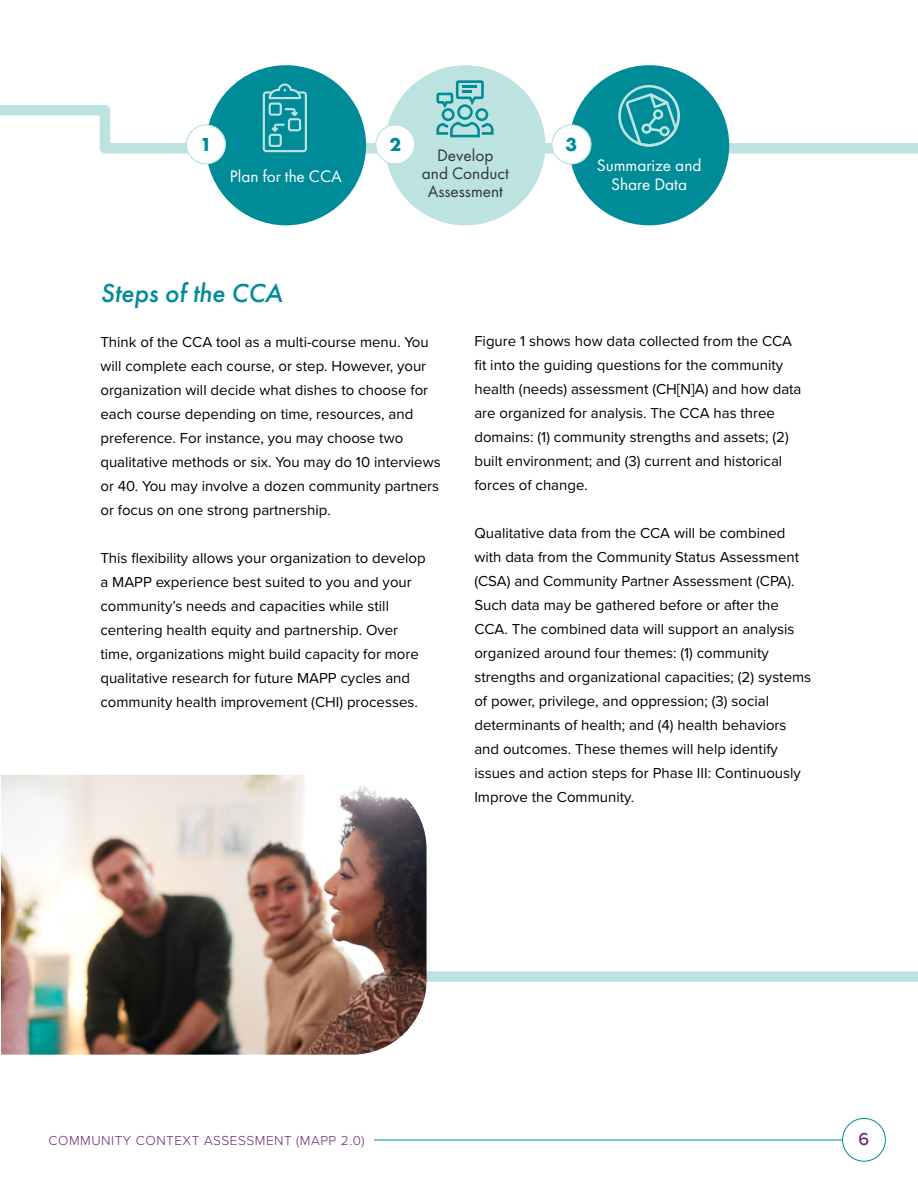
<style>
.page{position:relative;width:918px;height:1188px;background:#fff}
.page>*{position:absolute;margin:0;border:0;box-sizing:border-box;transform-origin:0 0}
.t1{font:italic 500 27px "Futura PT";color:#008b99}
.t2{font:500 18px "Proxima Nova";color:#6d276a}
.t3{font:17.25px/18.8px "Futura PT";color:#fff;text-align:center}
.t4{font:17.25px/18px "Futura PT";color:#2f3344;text-align:center}
.t5{font:700 17.25px "Futura";color:#008b99}
.t6{font:15px/24px "Proxima Nova";color:#000}
.t7{font:300 13.5px "Proxima Nova";letter-spacing:.04em;color:#6d276a}
</style>
<div class="page">
<div style="left:54px;top:971px;width:864px;height:11px;background:#bce3e0"></div>
<svg style="left:0;top:100px;width:918px;height:59px"></svg>
<div style="left:206px;top:65px;width:160px;height:160px;background:#008b99;border-radius:50%"></div>
<div style="left:569px;top:65px;width:160px;height:160px;background:#008b99;border-radius:50%"></div>
<div style="left:385px;top:65px;width:160px;height:160px;background:#bce3e0;border-radius:50%"></div>
<svg style="left:263px;top:83px;width:44px;height:69px"></svg>
<div style="left:186px;top:125px;width:39px;height:39px;background:#fff;border-radius:50%"></div>
<div style="left:186px;top:124px;width:40px;height:41px;border:1px solid #bce3e0;border-radius:50%"></div>
<div style="left:552px;top:125px;width:39px;height:39px;background:#fff;border-radius:50%"></div>
<div style="left:551px;top:124px;width:41px;height:41px;border:1px solid #bce3e0;border-radius:50%"></div>
<div style="left:376px;top:125px;width:39px;height:39px;background:#fff;border-radius:50%"></div>
<div style="left:375px;top:124px;width:40px;height:41px;border:1px solid #bce3e0;border-radius:50%"></div>
<img style="left:1px;top:775px;width:426px;height:280px">
<svg style="left:618px;top:85px;width:62px;height:62px"></svg>
<svg style="left:436px;top:80px;width:57px;height:57px"></svg>
<div style="left:842px;top:1118px;width:44px;height:43px;border:1px solid #008b99;border-radius:50%"></div>
<hr style="left:374px;top:1140px;width:468px;height:1px;background:#008b99">
<p class="t5" style="left:200px;top:132px;width:13px">1</p>
<p class="t5" style="left:389px;top:132px;width:13px">2</p>
<p class="t5" style="left:566px;top:132px;width:13px">3</p>
<p class="t4" style="left:422px;top:146px;width:88px">Develop and Conduct<br>Assessment</p>
<p class="t3" style="left:230px;top:166px;width:113px">Plan for the CCA</p>
<p class="t3" style="left:597px;top:156px;width:106px">Summarize and<br>Share Data</p>
<h1 class="t1" style="left:100px;top:277px;width:184px">Steps of the CCA</h1>
<p class="t6" style="left:100px;top:329px;width:342px">Think of the CCA tool as a multi-course menu. You will complete each course, or step. However, your organization will decide what dishes to choose for each course depending on time, resources, and preference. For instance, you may choose two qualitative methods or six. You may do 10 interviews or 40. You may involve a dozen community partners or focus on one strong partnership.</p>
<p class="t6" style="left:100px;top:545px;width:327px">This flexibility allows your organization to develop a MAPP experience best suited to you and your community’s needs and capacities while still centering health equity and partnership. Over time, organizations might build capacity for more qualitative research for future MAPP cycles and community health improvement (CHI) processes.</p>
<p class="t6" style="left:474px;top:329px;width:329px">Figure 1 shows how data collected from the CCA fit into the guiding questions for the community health (needs) assessment (CH[N]A) and how data are organized for analysis. The CCA has three domains: (1) community strengths and assets; (2) built environment; and (3) current and historical forces of change.</p>
<p class="t6" style="left:474px;top:521px;width:338px">Qualitative data from the CCA will be combined with data from the Community Status Assessment (CSA) and Community Partner Assessment (CPA).<br>Such data may be gathered before or after the CCA. The combined data will support an analysis organized around four themes: (1) community strengths and organizational capacities; (2) systems of power, privilege, and oppression; (3) social determinants of health; and (4) health behaviors and outcomes. These themes will help identify issues and action steps for Phase III: Continuously Improve the Community.</p>
<p class="t7" style="left:49px;top:1130px;width:318px">COMMUNITY CONTEXT ASSESSMENT (MAPP 2.0)</p>
<p class="t2" style="left:859px;top:1125px;width:12px">6</p>
</div>
